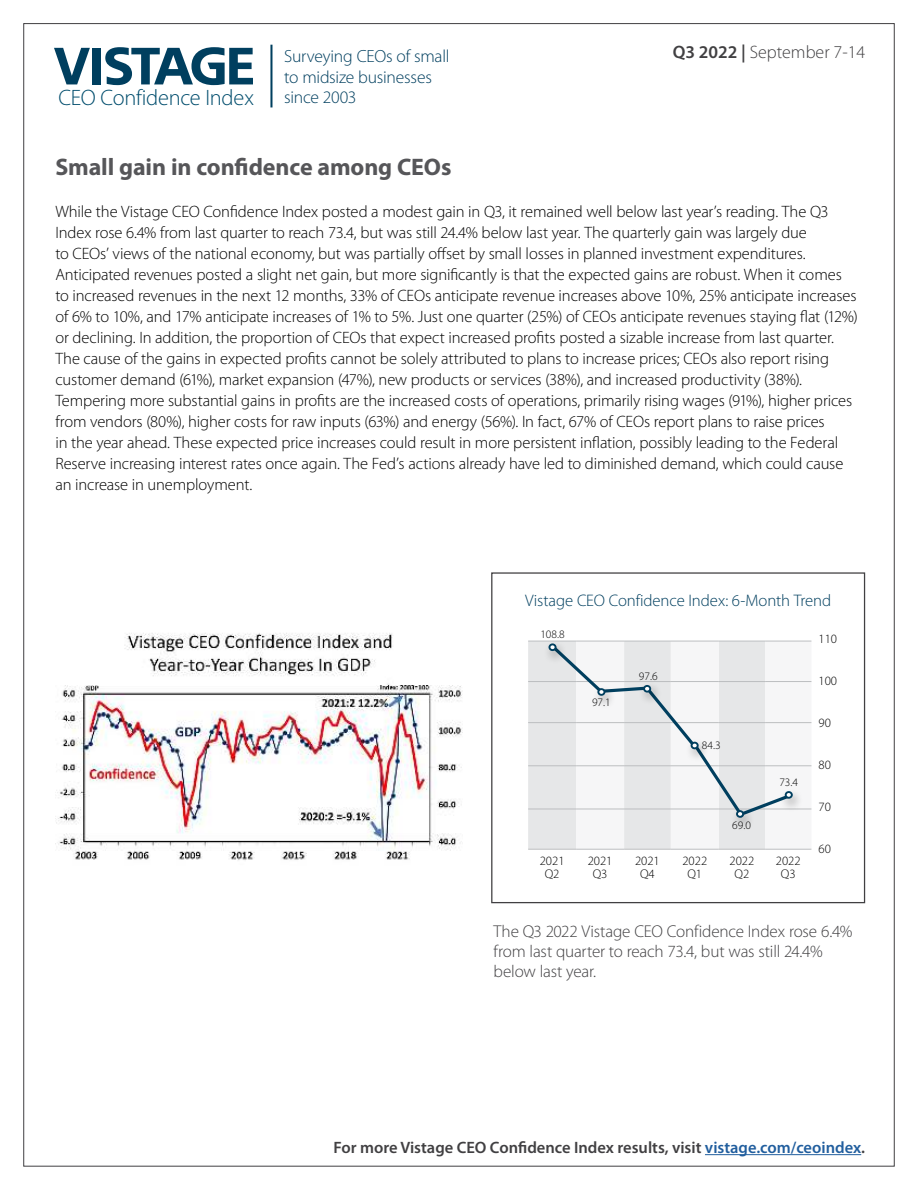
<style>
.page{position:relative;width:918px;height:1188px;background:#fff}
.page>*{position:absolute;margin:0;border:0;box-sizing:border-box;transform-origin:0 0}
.t1{font:700 24px "Myriad Pro";letter-spacing:-.005em;color:#565659}
.t2{font:300 22.35px "Myriad Pro";letter-spacing:-.01em;color:#004d6d}
.t3{font:300 18px "Myriad Pro";color:#414042}
.t4{font:300 17.55px/20.2px "Myriad Pro";letter-spacing:-.015em;color:#003f5f}
.t5{font:300 17.1px/20px "Myriad Pro";letter-spacing:-.01em;color:#414042}
.t6{font:300 16.8px "Myriad Pro";color:#003f5f}
.t7{font:300 16.5px/21px "Myriad Pro";letter-spacing:-.01em;color:#000}
.t8{font:600 16.5px "Myriad Pro";color:#414042}
.t9{font:300 12.75px/12.8px "Myriad Pro";color:#000;text-align:center}
.t10{font:300 11.4px "Myriad Pro";color:#000}
.s1{font-weight:600}
.s2{color:#215e9e}
</style>
<div class="page">
<svg style="left:54px;top:48px;width:36px;height:36px"></svg>
<div style="left:92px;top:48px;width:9px;height:36px;background:#003f5f"></div>
<svg style="left:105px;top:47px;width:148px;height:38px"></svg>
<hr style="left:270px;top:45px;width:2px;height:62px;background:#003f5f">
<hr style="left:705px;top:1154px;width:156px;height:1px;background:#215e9e">
<div style="left:491px;top:572px;width:374px;height:331px;border:1px solid #414042"></div>
<div style="left:528px;top:642px;width:48px;height:207px;background:#e6e7e8"></div>
<svg style="left:576px;top:682px;width:235px;height:167px;fill:#f6f6f7"></svg>
<hr style="left:528px;top:809px;width:48px;height:1px;background:#bcbec0">
<hr style="left:765px;top:809px;width:46px;height:1px;background:#bcbec0">
<hr style="left:528px;top:849px;width:48px;height:1px;background:#bcbec0">
<hr style="left:576px;top:849px;width:48px;height:1px;background:#bcbec0">
<hr style="left:624px;top:849px;width:47px;height:1px;background:#bcbec0">
<hr style="left:671px;top:849px;width:48px;height:1px;background:#bcbec0">
<hr style="left:719px;top:849px;width:46px;height:1px;background:#bcbec0">
<hr style="left:765px;top:849px;width:46px;height:1px;background:#bcbec0">
<hr style="left:528px;top:766px;width:48px;height:1px;background:#bcbec0">
<hr style="left:765px;top:766px;width:46px;height:1px;background:#bcbec0">
<hr style="left:528px;top:722px;width:48px;height:1px;background:#bcbec0">
<hr style="left:765px;top:722px;width:46px;height:1px;background:#bcbec0">
<hr style="left:528px;top:681px;width:48px;height:1px;background:#bcbec0">
<hr style="left:765px;top:681px;width:46px;height:1px;background:#bcbec0">
<hr style="left:528px;top:641px;width:48px;height:1px;background:#bcbec0">
<hr style="left:765px;top:641px;width:46px;height:1px;background:#bcbec0">
<div style="left:730px;top:807px;width:25px;height:24px;background:#000;opacity:.4"></div>
<div style="left:779px;top:787px;width:25px;height:25px;background:#000;opacity:.4"></div>
<div style="left:543px;top:640px;width:25px;height:25px;background:#e5e6e7"></div>
<svg style="left:547px;top:641px;width:246px;height:180px"></svg>
<div style="left:597px;top:688px;width:8px;height:8px;border:2px solid #003f5f;border-radius:50%"></div>
<img style="left:55px;top:633px;width:408px;height:227px">
<p class="t4" style="left:284px;top:48px;width:167px">Surveying CEOs of small to midsize businesses</p>
<h2 class="t2" style="left:58px;top:89px;width:197px">CEO Confidence Index</h2>
<p class="t4" style="left:284px;top:88px;width:74px">since 2003</p>
<p class="t3" style="left:673px;top:45px;width:194px"><span class="s1">Q3 2022 |</span> September 7-14</p>
<p class="t3" style="left:728px;top:45px;width:134px">1,522 respondents</p>
<h1 class="t1" style="left:55px;top:157px;width:397px">Small gain in confidence among CEOs</h1>
<p class="t7" style="left:55px;top:202px;width:804px">While the Vistage CEO Confidence Index posted a modest gain in Q3, it remained well below last year’s reading. The Q3<br>Index rose 6.4% from last quarter to reach 73.4, but was still 24.4% below last year. The quarterly gain was largely due<br>to CEOs’ views of the national economy, but was partially offset by small losses in planned investment expenditures.<br>Anticipated revenues posted a slight net gain, but more significantly is that the expected gains are robust. When it comes to increased revenues in the next 12 months, 33% of CEOs anticipate revenue increases above 10%, 25% anticipate increases of 6% to 10%, and 17% anticipate increases of 1% to 5%. Just one quarter (25%) of CEOs anticipate revenues staying flat (12%) or declining. In addition, the proportion of CEOs that expect increased profits posted a sizable increase from last quarter.<br>The cause of the gains in expected profits cannot be solely attributed to plans to increase prices; CEOs also report rising customer demand (61%), market expansion (47%), new products or services (38%), and increased productivity (38%).<br>Tempering more substantial gains in profits are the increased costs of operations, primarily rising wages (91%), higher prices from vendors (80%), higher costs for raw inputs (63%) and energy (56%). In fact, 67% of CEOs report plans to raise prices<br>in the year ahead. These expected price increases could result in more persistent inflation, possibly leading to the Federal Reserve increasing interest rates once again. The Fed’s actions already have led to diminished demand, which could cause an increase in unemployment.</p>
<p class="t6" style="left:525px;top:594px;width:308px">Vistage CEO Confidence Index: 6-Month Trend</p>
<p class="t10" style="left:540px;top:629px;width:26px">108.8</p>
<p class="t10" style="left:592px;top:698px;width:20px">97.1</p>
<p class="t10" style="left:639px;top:671px;width:20px">97.6</p>
<p class="t10" style="left:702px;top:741px;width:20px">84.3</p>
<p class="t10" style="left:732px;top:821px;width:20px">69.0</p>
<p class="t10" style="left:779px;top:778px;width:20px">73.4</p>
<p class="t9" style="left:540px;top:856px;width:26px">2021<br>Q2</p>
<p class="t9" style="left:588px;top:856px;width:26px">2021<br>Q3</p>
<p class="t9" style="left:635px;top:856px;width:26px">2021<br>Q4</p>
<p class="t9" style="left:682px;top:856px;width:26px">2022<br>Q1</p>
<p class="t9" style="left:730px;top:856px;width:26px">2022<br>Q2</p>
<p class="t9" style="left:776px;top:856px;width:26px">2022<br>Q3</p>
<p class="t9" style="left:819px;top:633px;width:20px">110</p>
<p class="t9" style="left:819px;top:675px;width:20px">100</p>
<p class="t9" style="left:819px;top:717px;width:14px">90</p>
<p class="t9" style="left:819px;top:759px;width:14px">80</p>
<p class="t9" style="left:819px;top:801px;width:14px">70</p>
<p class="t9" style="left:819px;top:843px;width:14px">60</p>
<p class="t5" style="left:494px;top:923px;width:360px">The Q3 2022 Vistage CEO Confidence Index rose 6.4% from last quarter to reach 73.4, but was still 24.4% below last year.</p>
<p class="t8" style="left:334px;top:1141px;width:533px">For more Vistage CEO Confidence Index results, visit <span class="s2">vistage.com/ceoindex</span>.</p>
</div>
